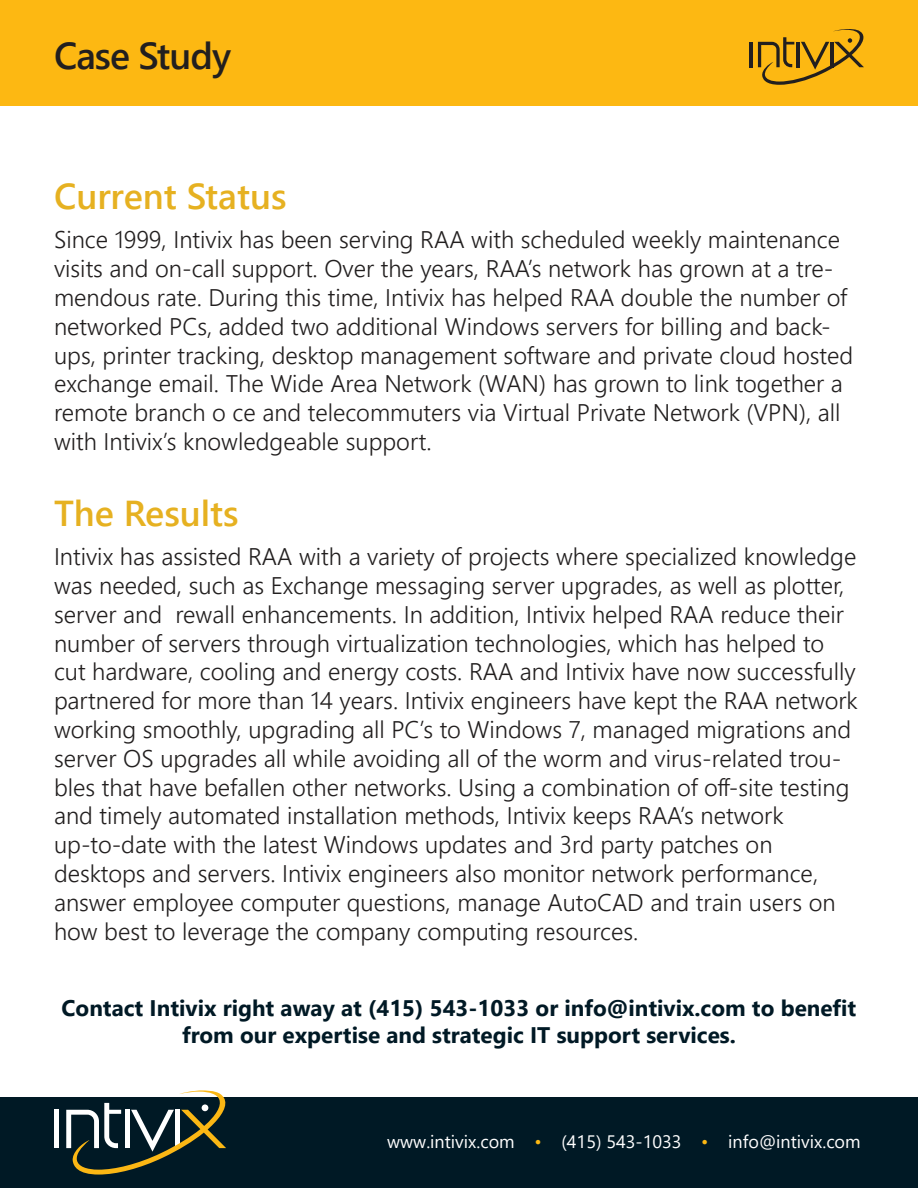
<style>
.page{position:relative;width:918px;height:1188px;background:#fff}
.page>*{position:absolute;margin:0;border:0;box-sizing:border-box;transform-origin:0 0}
.t1{font:600 37.5px "Segoe UI";letter-spacing:-.025em;color:#221f1f}
.t2{font:600 36px "Segoe UI";color:#e6b121}
.t3{font:300 24px/28.8px "Segoe UI";color:#221f1f}
.t4{font:700 22.5px/27px "Segoe UI";color:#001925;text-align:center}
.t5{font:18px "Segoe UI";color:#fff}
.s1{color:#fdb812}
</style>
<div class="page">
<div style="left:0;top:1098px;width:918px;height:90px;background:#001925"></div>
<div style="left:54px;top:1110px;width:5px;height:38px;background:#fff"></div>
<svg style="left:66px;top:1090px;width:160px;height:84px"></svg>
<div style="left:0;top:0;width:918px;height:106px;background:#fdb812"></div>
<hr style="left:750px;top:42px;width:3px;height:25px;background:#221f1f">
<svg style="left:758px;top:29px;width:106px;height:56px"></svg>
<h1 class="t1" style="left:54px;top:41px;width:179px">Case Study</h1>
<h2 class="t2" style="left:54px;top:182px;width:234px">Current Status</h2>
<p class="t3" style="left:54px;top:228px;width:801px">Since 1999, Intivix has been serving RAA with scheduled weekly maintenance visits and on-call support. Over the years, RAA’s network has grown at a tre&shy;mendous rate. During this time, Intivix has helped RAA double the number of networked PCs, added two additional Windows servers for billing and back&shy;ups, printer tracking, desktop management software and private cloud hosted exchange email. The Wide Area Network (WAN) has grown to link together a remote branch o ce and telecommuters via Virtual Private Network (VPN), all with Intivix’s knowledgeable support.</p>
<h2 class="t2" style="left:54px;top:499px;width:186px">The Results</h2>
<p class="t3" style="left:54px;top:545px;width:805px">Intivix has assisted RAA with a variety of projects where specialized knowledge was needed, such as Exchange messaging server upgrades, as well as plotter, server and rewall enhancements. In addition, Intivix helped RAA reduce their number of servers through virtualization technologies, which has helped to cut hardware, cooling and energy costs. RAA and Intivix have now successfully partnered for more than 14 years. Intivix engineers have kept the RAA network working smoothly, upgrading all PC’s to Windows 7, managed migrations and server OS upgrades all while avoiding all of the worm and virus-related trou&shy;bles that have befallen other networks. Using a combination of off-site testing and timely automated installation methods, Intivix keeps RAA’s network up-to-date with the latest Windows updates and 3rd party patches on desktops and servers. Intivix engineers also monitor network performance, answer employee computer questions, manage AutoCAD and train users on how best to leverage the company computing resources.</p>
<p class="t4" style="left:62px;top:995px;width:796px">Contact Intivix right away at (415) 543-1033 or info@intivix.com to benefit from our expertise and strategic IT support services.</p>
<p class="t5" style="left:387px;top:1134px;width:475px">www.intivix.com <span class="s1">•</span> (415) 543-1033 <span class="s1">•</span> info@intivix.com</p>
</div>
